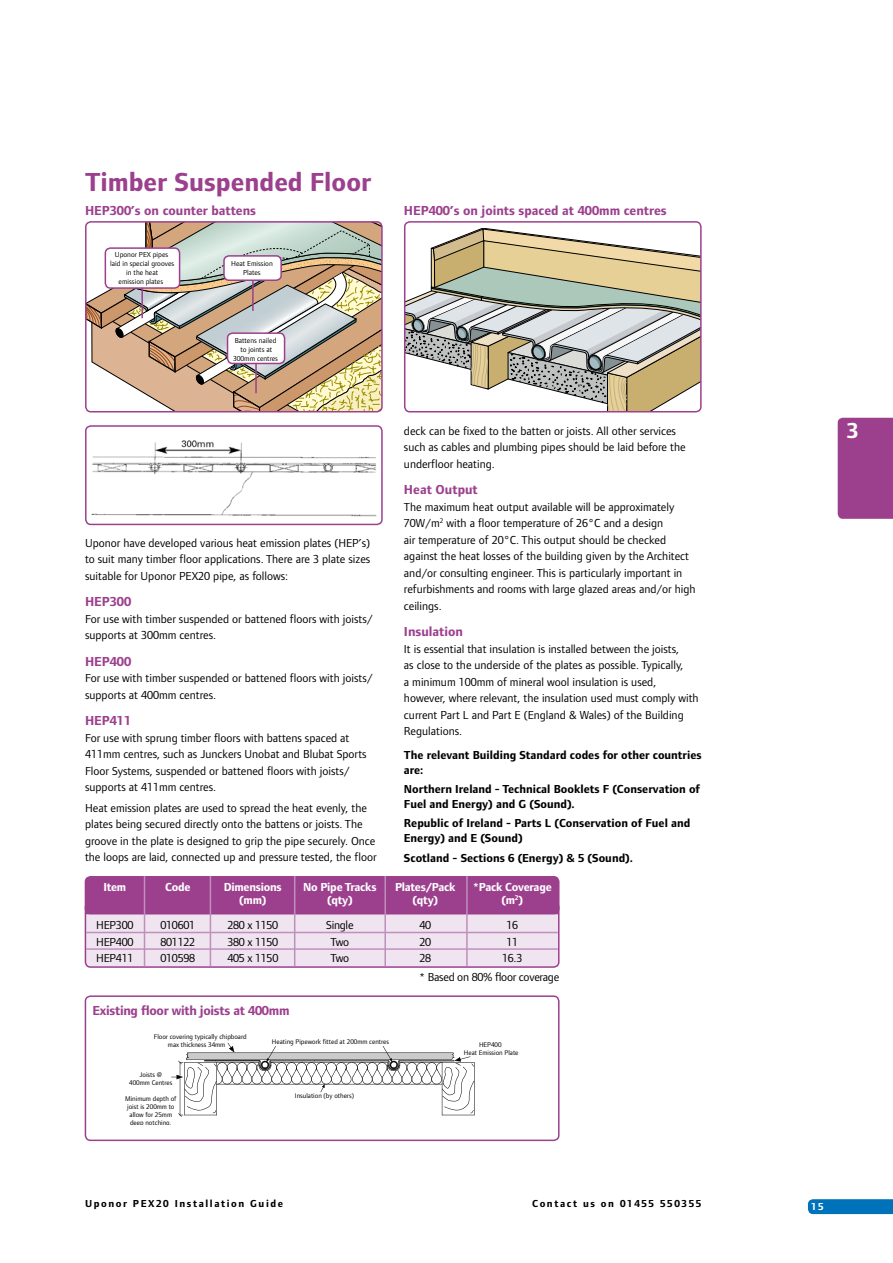
<style>
.page{position:relative;width:893px;height:1263px;background:#fff}
.page>*{position:absolute;margin:0;border:0;box-sizing:border-box;transform-origin:0 0}
.t1{font:700 27px "Foundry Form Sans";color:#9c408e}
.t2{font:700 22.5px "Foundry Form Sans";color:#fff}
.t3{font:700 13.5px "Foundry Form Sans";color:#9c408e}
.t4{font:700 13.5px "Foundry Form Sans";letter-spacing:-.02em;color:#9c408e}
.t5{font:12px/16.5px "Foundry Form Sans";color:#000}
.t6{font:700 12px/15px "Foundry Form Sans";color:#000}
.t7{font:700 12px "Foundry Form Sans";letter-spacing:-.02em;color:#fff}
.t8{font:12px "Foundry Form Sans";letter-spacing:-.02em;color:#000}
.t9{font:700 10.5px "Foundry Form Sans";letter-spacing:.15em;color:#000}
.t10{font:700 10.5px "Foundry Form Sans";color:#fff}
.t11{font:7.5px/9px "Foundry Form Sans";color:#000;text-align:center}
.t12{font:7.05px/8.1px "Foundry Form Sans";color:#000;text-align:center}
</style>
<div class="page">
<svg style="left:808px;top:1199px;width:85px;height:15px"></svg>
<div style="left:838px;top:418px;width:55px;height:101px;background:#9c408e"></div>
<svg style="left:87px;top:224px;width:296px;height:188px;background:#c7b9a1"></svg>
<div style="left:85px;top:221px;width:298px;height:191px;border:2px solid #9c408e;border-radius:5px"></div>
<div style="left:105px;top:248px;width:75px;height:40px;background:#fff;border-radius:5px"></div>
<div style="left:105px;top:247px;width:75px;height:42px;border:2px solid #9c408e;border-radius:5px"></div>
<hr style="left:141px;top:288px;width:2px;height:30px;background:#9c408e">
<hr style="left:252px;top:281px;width:2px;height:30px;background:#9c408e">
<div style="left:224px;top:256px;width:57px;height:24px;background:#fff;border-radius:5px"></div>
<div style="left:223px;top:255px;width:59px;height:26px;border:2px solid #9c408e;border-radius:5px"></div>
<hr style="left:255px;top:363px;width:2px;height:30px;background:#9c408e">
<div style="left:228px;top:333px;width:57px;height:30px;background:#fff;border-radius:5px"></div>
<div style="left:227px;top:332px;width:58px;height:32px;border:2px solid #9c408e;border-radius:5px"></div>
<img style="left:91px;top:440px;width:286px;height:77px">
<div style="left:85px;top:425px;width:298px;height:100px;border:2px solid #9c408e;border-radius:5px"></div>
<svg style="left:406px;top:228px;width:294px;height:184px"></svg>
<div style="left:404px;top:221px;width:298px;height:191px;border:2px solid #9c408e;border-radius:5px"></div>
<div style="left:85px;top:902px;width:474px;height:65px;background:#efe4ef;border-radius:5px"></div>
<div style="left:85px;top:901px;width:474px;height:67px;border:2px solid #9c408e;border-radius:5px"></div>
<div style="left:85px;top:877px;width:474px;height:36px;background:#9c408e;border-radius:5px"></div>
<div style="left:85px;top:876px;width:474px;height:38px;border:2px solid #9c408e;border-radius:5px"></div>
<hr style="left:86px;top:932px;width:472px;height:1px;background:#c090bc">
<hr style="left:86px;top:948px;width:472px;height:2px;background:#c090bc">
<div style="left:85px;top:995px;width:474px;height:146px;border:2px solid #9c408e;border-radius:5px"></div>
<svg style="left:171px;top:1043px;width:304px;height:74px"></svg>
<hr style="left:85px;top:910px;width:473px;height:4px;background:#9c408e">
<hr style="left:144px;top:876px;width:1px;height:90px;background:#c090bc">
<hr style="left:210px;top:876px;width:1px;height:90px;background:#c090bc">
<hr style="left:294px;top:876px;width:1px;height:90px;background:#c090bc">
<hr style="left:384px;top:876px;width:2px;height:90px;background:#c090bc">
<hr style="left:466px;top:876px;width:2px;height:90px;background:#c090bc">
<h1 class="t1" style="left:85px;top:167px;width:288px">Timber Suspended Floor</h1>
<p class="t3" style="left:85px;top:202px;width:173px">HEP300’s on counter battens</p>
<p class="t3" style="left:404px;top:202px;width:264px">HEP400’s on joints spaced at 400mm centres</p>
<p class="t11" style="left:110px;top:250px;width:66px">Uponor PEX pipes laid in special grooves in the heat<br>emission plates</p>
<p class="t11" style="left:231px;top:258px;width:43px">Heat Emission<br>Plates</p>
<p class="t11" style="left:233px;top:336px;width:47px">Battens nailed to joints at<br>300mm centres</p>
<p class="t5" style="left:85px;top:534px;width:287px;text-align:justify">Uponor have developed various heat emission plates (HEP’s) to suit many timber floor applications. There are 3 plate sizes suitable for Uponor PEX20 pipe, as follows:</p>
<p class="t3" style="left:85px;top:594px;width:48px">HEP300</p>
<p class="t5" style="left:85px;top:610px;width:289px">For use with timber suspended or battened floors with joists/ supports at 300mm centres.</p>
<p class="t3" style="left:85px;top:653px;width:48px">HEP400</p>
<p class="t5" style="left:85px;top:670px;width:289px">For use with timber suspended or battened floors with joists/ supports at 400mm centres.</p>
<p class="t3" style="left:85px;top:713px;width:48px">HEP411</p>
<p class="t5" style="left:85px;top:729px;width:283px">For use with sprung timber floors with battens spaced at 411mm centres, such as Junckers Unobat and Blubat Sports Floor Systems, suspended or battened floors with joists/ supports at 411mm centres.</p>
<p class="t5" style="left:85px;top:799px;width:293px">Heat emission plates are used to spread the heat evenly, the plates being secured directly onto the battens or joists. The groove in the plate is designed to grip the pipe securely. Once the loops are laid, connected up and pressure tested, the floor</p>
<p class="t5" style="left:404px;top:422px;width:283px">deck can be fixed to the batten or joists. All other services such as cables and plumbing pipes should be laid before the underfloor heating.</p>
<p class="t3" style="left:404px;top:482px;width:75px">Heat Output</p>
<p class="t5" style="left:404px;top:498px;width:293px">The maximum heat output available will be approximately 70W/m<sup>2</sup> with a floor temperature of 26°C and a design<br>air temperature of 20°C. This output should be checked against the heat losses of the building given by the Architect and/or consulting engineer. This is particularly important in refurbishments and rooms with large glazed areas and/or high ceilings.</p>
<p class="t3" style="left:404px;top:624px;width:61px">Insulation</p>
<p class="t5" style="left:404px;top:640px;width:296px">It is essential that insulation is installed between the joists,<br>as close to the underside of the plates as possible. Typically,<br>a minimum 100mm of mineral wool insulation is used, however, where relevant, the insulation used must comply with current Part L and Part E (England &amp; Wales) of the Building Regulations.</p>
<p class="t6" style="left:404px;top:747px;width:299px">The relevant Building Standard codes for other countries are:</p>
<p class="t6" style="left:404px;top:782px;width:298px">Northern Ireland - Technical Booklets F (Conservation of<br>Fuel and Energy) and G (Sound).</p>
<p class="t6" style="left:404px;top:816px;width:288px">Republic of Ireland - Parts L (Conservation of Fuel and<br>Energy) and E (Sound)</p>
<p class="t6" style="left:404px;top:850px;width:231px">Scotland - Sections 6 (Energy) &amp; 5 (Sound).</p>
<p class="t7" style="left:103px;top:880px;width:24px">Item</p>
<p class="t7" style="left:165px;top:880px;width:27px">Code</p>
<p class="t7" style="left:224px;top:880px;width:60px">Dimensions</p>
<p class="t7" style="left:303px;top:880px;width:75px">No Pipe Tracks</p>
<p class="t7" style="left:395px;top:880px;width:62px">Plates/Pack</p>
<p class="t7" style="left:473px;top:880px;width:81px">*Pack Coverage</p>
<p class="t7" style="left:239px;top:893px;width:29px">(mm)</p>
<p class="t7" style="left:327px;top:893px;width:27px">(qty)</p>
<p class="t7" style="left:413px;top:893px;width:27px">(qty)</p>
<p class="t7" style="left:501px;top:893px;width:23px">(m<sup>2</sup>)</p>
<p class="t5" style="left:96px;top:917px;width:39px">HEP300</p>
<p class="t5" style="left:160px;top:917px;width:36px">010601</p>
<p class="t5" style="left:227px;top:917px;width:52px">280 x 1150</p>
<p class="t5" style="left:326px;top:917px;width:29px">Single</p>
<p class="t5" style="left:419px;top:917px;width:13px">40</p>
<p class="t5" style="left:506px;top:917px;width:13px">16</p>
<p class="t5" style="left:96px;top:933px;width:39px">HEP400</p>
<p class="t5" style="left:160px;top:933px;width:36px">801122</p>
<p class="t5" style="left:227px;top:933px;width:52px">380 x 1150</p>
<p class="t5" style="left:331px;top:933px;width:20px">Two</p>
<p class="t5" style="left:419px;top:933px;width:13px">20</p>
<p class="t5" style="left:506px;top:933px;width:13px">11</p>
<p class="t5" style="left:96px;top:950px;width:39px">HEP411</p>
<p class="t5" style="left:160px;top:950px;width:36px">010598</p>
<p class="t5" style="left:227px;top:950px;width:52px">405 x 1150</p>
<p class="t5" style="left:331px;top:950px;width:20px">Two</p>
<p class="t5" style="left:419px;top:950px;width:13px">28</p>
<p class="t5" style="left:502px;top:950px;width:22px">16.3</p>
<p class="t4" style="left:93px;top:1003px;width:199px">Existing floor with joists at 400mm</p>
<p class="t12" style="left:168px;top:1033px;width:80px;text-align:left;text-indent:-14px">Floor covering typically chipboard max thickness 34mm</p>
<p class="t12" style="left:129px;top:1071px;width:45px">Joists @<br>400mm Centres</p>
<p class="t12" style="left:125px;top:1095px;width:53px">Minimum depth of joist is 200mm to allow for 25mm deep notching.</p>
<p class="t12" style="left:272px;top:1038px;width:119px">Heating Pipework fitted at 200mm centres</p>
<p class="t12" style="left:295px;top:1091px;width:61px">Insulation (by others)</p>
<p class="t8" style="left:419px;top:970px;width:142px">* Based on 80% floor coverage</p>
<p class="t12" style="left:464px;top:1040px;width:56px">HEP400<br>Heat Emission Plate</p>
<h2 class="t2" style="left:847px;top:418px;width:13px">3</h2>
<p class="t9" style="left:85px;top:1198px;width:200px">Uponor PEX20 Installation Guide</p>
<p class="t9" style="left:532px;top:1198px;width:171px">Contact us on 01455 550355</p>
<p class="t10" style="left:811px;top:1200px;width:14px">15</p>
</div>
